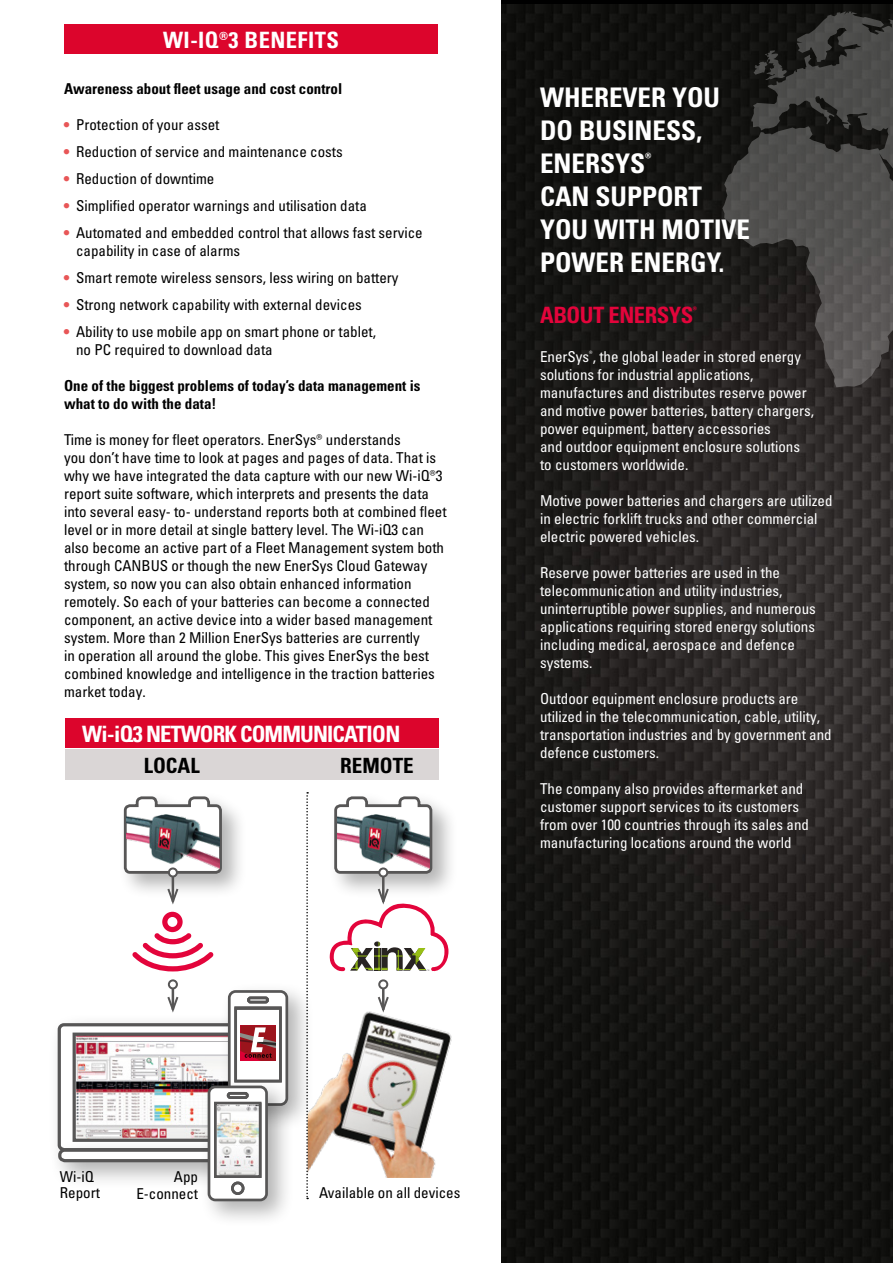
<style>
.page{position:relative;width:893px;height:1263px;background:#fff}
.page>*{position:absolute;margin:0;border:0;box-sizing:border-box;transform-origin:0 0}
.t1{font:27px/33px "Univers LTCYR 67 Bold Cond";color:#fff}
.t2{font:22.5px "Univers LTCYR 67 Bold Cond";letter-spacing:-.04em;color:#fff}
.t3{font:22.5px "Univers LTCYR 67 Bold Cond";letter-spacing:.02em;color:#fff}
.t4{font:22.5px "Univers LTCYR 67 Bold Cond";letter-spacing:-.02em;color:#e3043b}
.t5{font:21px "Univers LTCYR 67 Bold Cond";color:#000}
.t6{font:condensed 15px/18px "Univers LTCYR 57";color:#000}
.t7{font:condensed 15px/18px "Univers LTCYR 57";color:#fff}
.t8{font:15px/18px "Univers LTCYR 67 Bold Cond";color:#000}
.s1{color:#e85657}
</style>
<div class="page">
<div style="left:65px;top:749px;width:374px;height:31px;background:#dad6d6"></div>
<div style="left:64px;top:24px;width:374px;height:30px;background:#dc052c"></div>
<img style="left:502px;top:5px;width:391px;height:1258px">
<svg style="left:722px;top:0;width:171px;height:387px;background:#393836"></svg>
<svg style="left:753px;top:50px;width:34px;height:30px"></svg>
<div style="left:118px;top:791px;width:130px;height:108px;background:#000;opacity:.3"></div>
<svg style="left:122px;top:795px;width:101px;height:80px"></svg>
<img style="left:127px;top:808px;width:92px;height:69px">
<div style="left:329px;top:791px;width:129px;height:108px;background:#000;opacity:.3"></div>
<svg style="left:333px;top:795px;width:101px;height:80px"></svg>
<img style="left:337px;top:808px;width:92px;height:69px">
<div style="left:65px;top:718px;width:374px;height:30px;background:#dc052c"></div>
<img style="left:308px;top:1011px;width:144px;height:167px">
<svg style="left:306px;top:792px;width:2px;height:407px"></svg>
<div style="left:170px;top:869px;width:6px;height:7px;background:#fff;border-radius:50%"></div>
<hr style="left:172px;top:876px;width:2px;height:25px;background:#575656">
<div style="left:168px;top:867px;width:10px;height:10px;border:2px solid #575656;border-radius:50%"></div>
<div style="left:380px;top:869px;width:7px;height:7px;background:#fff;border-radius:50%"></div>
<hr style="left:382px;top:876px;width:3px;height:25px;background:#575656">
<div style="left:378px;top:867px;width:10px;height:10px;border:2px solid #575656;border-radius:50%"></div>
<hr style="left:382px;top:988px;width:3px;height:22px;background:#575656">
<div style="left:378px;top:979px;width:10px;height:10px;border:2px solid #575656;border-radius:50%"></div>
<svg style="left:376px;top:994px;width:14px;height:21px"></svg>
<div style="left:168px;top:979px;width:10px;height:10px;border:2px solid #575656;border-radius:50%"></div>
<svg style="left:129px;top:886px;width:88px;height:86px"></svg>
<div style="left:48px;top:1013px;width:226px;height:166px;background:#000;opacity:.3"></div>
<div style="left:59px;top:1025px;width:185px;height:125px;background:#fff;border-radius:5px"></div>
<div style="left:58px;top:1023px;width:188px;height:128px;border:3px solid #575656;border-radius:5px"></div>
<div style="left:49px;top:1138px;width:225px;height:52px;background:#000;opacity:.3"></div>
<div style="left:60px;top:1150px;width:185px;height:11px;background:#fff;border-radius:5px"></div>
<div style="left:58px;top:1148px;width:189px;height:14px;border:3px solid #575656;border-radius:5px"></div>
<div style="left:220px;top:982px;width:94px;height:150px;background:#000;opacity:.3"></div>
<div style="left:200px;top:1077px;width:94px;height:151px;background:#000;opacity:.3"></div>
<svg style="left:71px;top:989px;width:219px;height:214px"></svg>
<img style="left:218px;top:1106px;width:39px;height:68px">
<div style="left:214px;top:1102px;width:47px;height:76px;border:3px solid #575656"></div>
<div style="left:227px;top:1092px;width:22px;height:7px;border:3px solid #575656;border-radius:2px"></div>
<div style="left:231px;top:1181px;width:13px;height:14px;border:3px solid #575656;border-radius:50%"></div>
<svg style="left:329px;top:886px;width:123px;height:86px"></svg>
<h2 class="t3" style="left:163px;top:26px;width:177px">WI-IQ®3 BENEFITS</h2>
<p class="t8" style="left:64px;top:79px;width:280px">Awareness about fleet usage and cost control</p>
<p class="t6" style="left:64px;top:115px;width:157px"><span class="s1">•</span> Protection of your asset</p>
<p class="t6" style="left:64px;top:142px;width:280px"><span class="s1">•</span> Reduction of service and maintenance costs</p>
<p class="t6" style="left:64px;top:169px;width:152px"><span class="s1">•</span> Reduction of downtime</p>
<p class="t6" style="left:64px;top:196px;width:304px"><span class="s1">•</span> Simplified operator warnings and utilisation data</p>
<p class="t6" style="left:76px;top:223px;width:348px;text-indent:-12px"><span class="s1">•</span> Automated and embedded control that allows fast service capability in case of alarms</p>
<p class="t6" style="left:64px;top:268px;width:336px"><span class="s1">•</span> Smart remote wireless sensors, less wiring on battery</p>
<p class="t6" style="left:64px;top:295px;width:299px"><span class="s1">•</span> Strong network capability with external devices</p>
<p class="t6" style="left:76px;top:322px;width:301px;text-indent:-12px"><span class="s1">•</span> Ability to use mobile app on smart phone or tablet, no PC required to download data</p>
<p class="t8" style="left:64px;top:376px;width:358px">One of the biggest problems of today’s data management is what to do with the data!</p>
<p class="t6" style="left:64px;top:430px;width:384px">Time is money for fleet operators. EnerSys® understands<br>you don’t have time to look at pages and pages of data. That is why we have integrated the data capture with our new Wi-iQ®3 report suite software, which interprets and presents the data into several easy- to- understand reports both at combined fleet level or in more detail at single battery level. The Wi-iQ3 can also become an active part of a Fleet Management system both through CANBUS or though the new EnerSys Cloud Gateway system, so now you can also obtain enhanced information remotely. So each of your batteries can become a connected component, an active device into a wider based management system. More than 2 Million EnerSys batteries are currently<br>in operation all around the globe. This gives EnerSys the best combined knowledge and intelligence in the traction batteries market today.</p>
<h2 class="t2" style="left:82px;top:720px;width:320px">Wi-iQ3 NETWORK COMMUNICATION</h2>
<h3 class="t5" style="left:144px;top:752px;width:57px">LOCAL</h3>
<h3 class="t5" style="left:340px;top:752px;width:75px">REMOTE</h3>
<h1 class="t1" style="left:540px;top:80px;width:212px">WHEREVER YOU<br>DO BUSINESS,<br>ENERSYS<sup>®<br></sup>CAN SUPPORT<br>YOU WITH MOTIVE<br>POWER ENERGY.</h1>
<h2 class="t4" style="left:540px;top:301px;width:159px">ABOUT ENERSYS<sup>®</sup></h2>
<p class="t7" style="left:540px;top:347px;width:276px">EnerSys<sup>®</sup>, the global leader in stored energy solutions for industrial applications, manufactures and distributes reserve power and motive power batteries, battery chargers, power equipment, battery accessories<br>and outdoor equipment enclosure solutions to customers worldwide.</p>
<p class="t7" style="left:540px;top:491px;width:294px">Motive power batteries and chargers are utilized in electric forklift trucks and other commercial electric powered vehicles.</p>
<p class="t7" style="left:540px;top:563px;width:277px">Reserve power batteries are used in the telecommunication and utility industries, uninterruptible power supplies, and numerous applications requiring stored energy solutions including medical, aerospace and defence systems.</p>
<p class="t7" style="left:540px;top:689px;width:293px">Outdoor equipment enclosure products are utilized in the telecommunication, cable, utility, transportation industries and by government and defence customers.</p>
<p class="t7" style="left:540px;top:779px;width:271px">The company also provides aftermarket and customer support services to its customers from over 100 countries through its sales and manufacturing locations around the world</p>
<p class="t6" style="left:60px;top:1167px;width:42px;line-height:16.5px">Wi-iQ<br>Report</p>
<p class="t6" style="left:136px;top:1168px;width:63px;line-height:16.5px;text-align:right">App<br>E-connect</p>
<p class="t6" style="left:319px;top:1183px;width:143px">Available on all devices</p>
</div>
